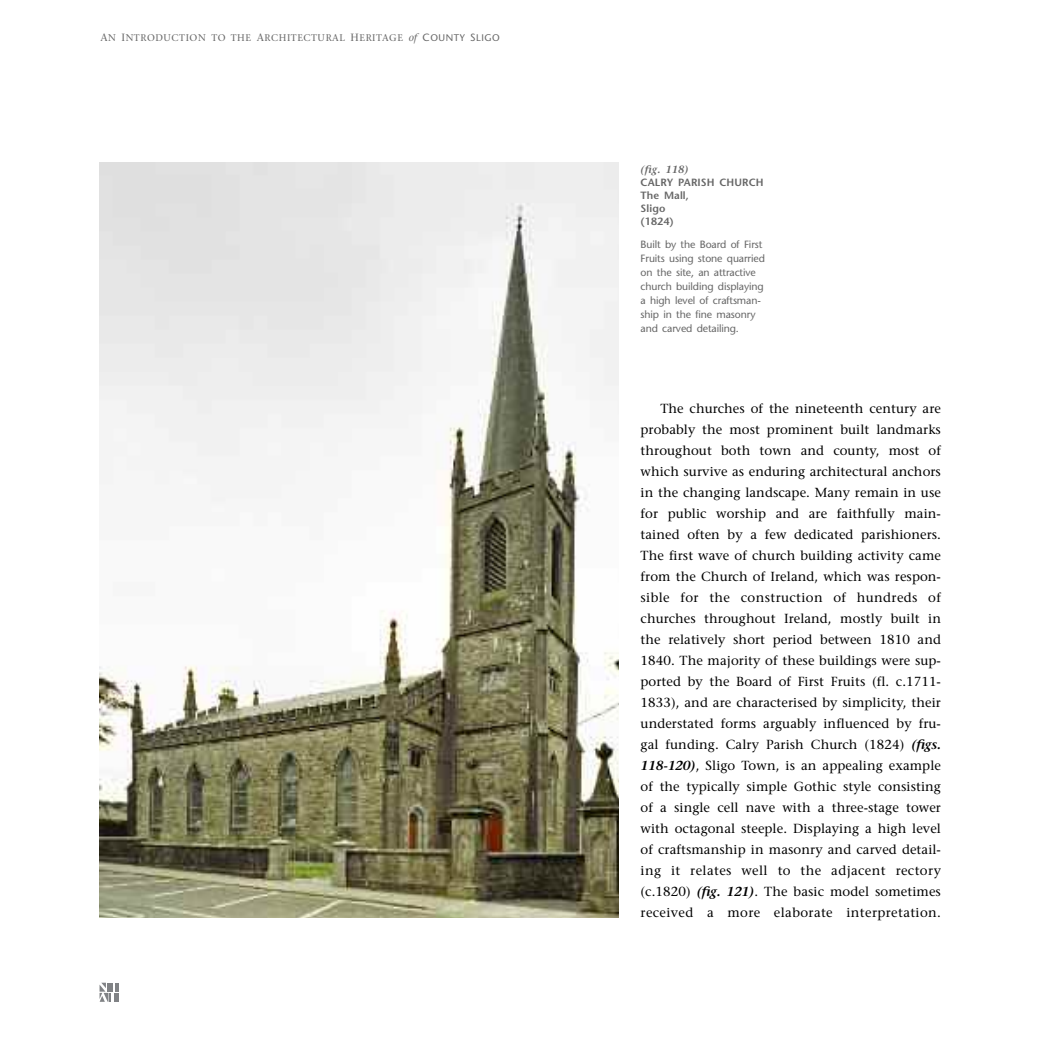
<style>
.page{position:relative;width:1042px;height:1042px;background:#fff}
.page>*{position:absolute;margin:0;border:0;box-sizing:border-box;transform-origin:0 0}
.t1{font:13.12px/21px "Stone Serif";letter-spacing:.03em;color:#000;text-align:justify}
.t2{font:10.5px/14px "Stone Sans";letter-spacing:-.01em;color:#666}
.t3{font:600 10.5px/13.1px "Stone Sans";letter-spacing:.01em;color:#666}
.t4{font:italic 600 10.5px "Stone Serif";color:#666}
.t5{font:9.62px "Stone Serif";letter-spacing:.055em;color:#666}
.s1{font-size:10.5px}
.s2{font-style:italic;font-size:10.5px}
.s3{font-family:"Stone Sans";font-size:10.5px}
.s4{font-family:"Stone Sans"}
.s5{font-weight:600;font-style:italic}
</style>
<div class="page">
<svg style="left:100px;top:982px;width:19px;height:20px"></svg>
<img style="left:100px;top:162px;width:519px;height:756px">
<p class="t5" style="left:100px;top:34px;width:401px"><span class="s1">A</span>N <span class="s1">I</span>NTRODUCTION TO THE <span class="s1">A</span>RCHITECTURAL <span class="s1">H</span>ERITAGE <span class="s2">of</span> <span class="s3">C</span><span class="s4">OUNTY</span> <span class="s3">S</span><span class="s4">LIGO</span></p>
<p class="t4" style="left:640px;top:165px;width:50px">(fig. 118)</p>
<p class="t3" style="left:640px;top:177px;width:125px">CALRY PARISH CHURCH<br>The Mall,<br>Sligo<br>(1824)</p>
<p class="t2" style="left:640px;top:239px;width:126px">Built by the Board of First<br>Fruits using stone quarried on the site, an attractive church building displaying a high level of craftsman&shy;ship in the fine masonry and carved detailing.</p>
<p class="t1" style="left:640px;top:399px;width:302px;text-indent:20px">The churches of the nineteenth century are probably the most prominent built landmarks throughout both town and county, most of which survive as enduring architectural anchors in the changing landscape. Many remain in use for public worship and are faithfully main&shy;tained often by a few dedicated parishioners.<br>The first wave of church building activity came from the Church of Ireland, which was respon&shy;sible for the construction of hundreds of churches throughout Ireland, mostly built in the relatively short period between 1810 and 1840. The majority of these buildings were sup&shy;ported by the Board of First Fruits (fl. c.1711- 1833), and are characterised by simplicity, their understated forms arguably influenced by fru&shy;gal funding. Calry Parish Church (1824) <span class="s5">(figs.<br>118-120)</span>, Sligo Town, is an appealing example of the typically simple Gothic style consisting of a single cell nave with a three-stage tower with octagonal steeple. Displaying a high level of craftsmanship in masonry and carved detail&shy;ing it relates well to the adjacent rectory (c.1820) <span class="s5">(fig. 121)</span>. The basic model sometimes received a more elaborate interpretation.</p>
</div>
